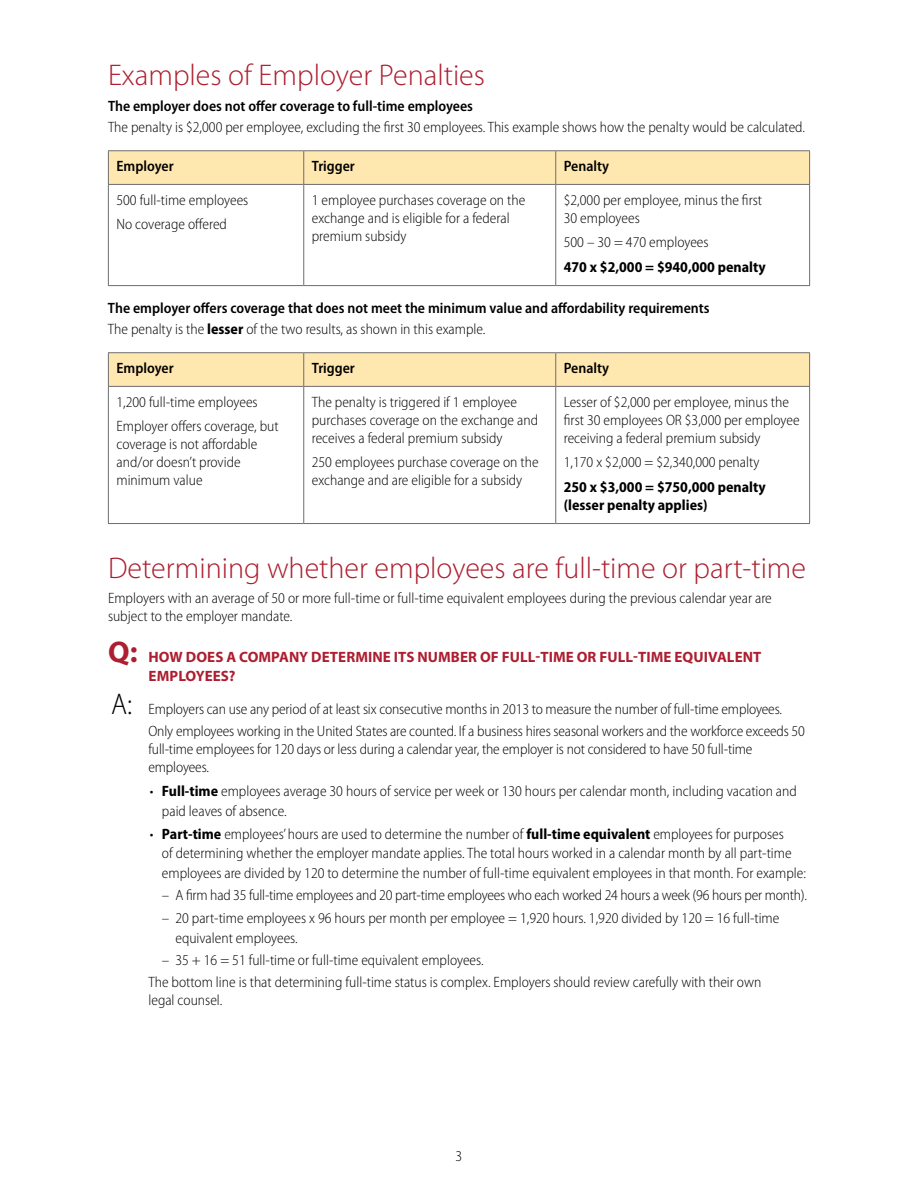
<style>
.page{position:relative;width:918px;height:1188px;background:#fff}
.page>*{position:absolute;margin:0;border:0;box-sizing:border-box;transform-origin:0 0}
.t1{font:300 30px "Myriad Pro";color:#ad1e30}
.t2{font:300 semi-condensed 15px/18px "Myriad Pro";color:#000}
.t3{font:600 semi-condensed 15px/21.3px "Myriad Pro";color:#000}
.t4{font:700 15px/19.5px "Myriad Pro";letter-spacing:.005em;color:#ad1e30}
.t5{font:700 semi-condensed 15px/18px "Myriad Pro";color:#000}
.s1{font-weight:300}
.s2{font-weight:700}
.s3{font-size:30px}
</style>
<div class="page">
<div style="left:109px;top:151px;width:700px;height:33px;background:#ffe7b0"></div>
<hr style="left:108px;top:150px;width:196px;height:1px;background:#6d6e71">
<hr style="left:108px;top:151px;width:1px;height:33px;background:#6d6e71">
<hr style="left:304px;top:150px;width:252px;height:1px;background:#6d6e71">
<hr style="left:303px;top:151px;width:1px;height:33px;background:#6d6e71">
<hr style="left:556px;top:150px;width:254px;height:1px;background:#6d6e71">
<hr style="left:555px;top:151px;width:1px;height:33px;background:#6d6e71">
<hr style="left:809px;top:151px;width:1px;height:33px;background:#6d6e71">
<hr style="left:108px;top:184px;width:196px;height:1px;background:#6d6e71">
<hr style="left:108px;top:185px;width:1px;height:100px;background:#6d6e71">
<hr style="left:304px;top:184px;width:252px;height:1px;background:#6d6e71">
<hr style="left:303px;top:185px;width:1px;height:100px;background:#6d6e71">
<hr style="left:556px;top:184px;width:254px;height:1px;background:#6d6e71">
<hr style="left:555px;top:185px;width:1px;height:100px;background:#6d6e71">
<hr style="left:809px;top:185px;width:1px;height:100px;background:#6d6e71">
<hr style="left:108px;top:285px;width:196px;height:1px;background:#6d6e71">
<hr style="left:304px;top:285px;width:252px;height:1px;background:#6d6e71">
<hr style="left:556px;top:285px;width:254px;height:1px;background:#6d6e71">
<div style="left:109px;top:353px;width:700px;height:33px;background:#ffe7b0"></div>
<hr style="left:108px;top:352px;width:196px;height:1px;background:#6d6e71">
<hr style="left:108px;top:353px;width:1px;height:33px;background:#6d6e71">
<hr style="left:304px;top:352px;width:252px;height:1px;background:#6d6e71">
<hr style="left:303px;top:353px;width:1px;height:33px;background:#6d6e71">
<hr style="left:556px;top:352px;width:254px;height:1px;background:#6d6e71">
<hr style="left:555px;top:353px;width:1px;height:33px;background:#6d6e71">
<hr style="left:809px;top:353px;width:1px;height:33px;background:#6d6e71">
<hr style="left:108px;top:386px;width:196px;height:1px;background:#6d6e71">
<hr style="left:108px;top:387px;width:1px;height:136px;background:#6d6e71">
<hr style="left:304px;top:386px;width:252px;height:1px;background:#6d6e71">
<hr style="left:303px;top:387px;width:1px;height:136px;background:#6d6e71">
<hr style="left:556px;top:386px;width:254px;height:1px;background:#6d6e71">
<hr style="left:555px;top:387px;width:1px;height:136px;background:#6d6e71">
<hr style="left:809px;top:387px;width:1px;height:136px;background:#6d6e71">
<hr style="left:108px;top:523px;width:196px;height:1px;background:#6d6e71">
<hr style="left:304px;top:523px;width:252px;height:1px;background:#6d6e71">
<hr style="left:556px;top:523px;width:254px;height:1px;background:#6d6e71">
<h1 class="t1" style="left:108px;top:58px;width:379px">Examples of Employer Penalties</h1>
<p class="t3" style="left:108px;top:96px;width:366px">The employer does not offer coverage to full-time employees</p>
<p class="t2" style="left:108px;top:119px;width:699px">The penalty is $2,000 per employee, excluding the first 30 employees. This example shows how the penalty would be calculated.</p>
<p class="t3" style="left:116px;top:156px;width:59px">Employer</p>
<p class="t3" style="left:312px;top:156px;width:45px">Trigger</p>
<p class="t3" style="left:564px;top:156px;width:47px">Penalty</p>
<p class="t2" style="left:116px;top:188px;width:133px;line-height:24.8px">500 full-time employees<br>No coverage offered</p>
<p class="t2" style="left:312px;top:191px;width:215px">1 employee purchases coverage on the exchange and is eligible for a federal premium subsidy</p>
<p class="t2" style="left:564px;top:191px;width:200px">$2,000 per employee, minus the first<br>30 employees</p>
<p class="t2" style="left:564px;top:234px;width:146px">500 – 30 = 470 employees</p>
<p class="t5" style="left:564px;top:258px;width:203px">470 x $2,000 = $940,000 penalty</p>
<p class="t3" style="left:108px;top:298px;width:603px">The employer offers coverage that does not meet the minimum value and affordability requirements<br><span class="s1">The penalty is the</span> <span class="s2">lesser</span> <span class="s1">of the two results, as shown in this example.</span></p>
<p class="t3" style="left:116px;top:357px;width:59px">Employer</p>
<p class="t3" style="left:312px;top:357px;width:45px">Trigger</p>
<p class="t3" style="left:564px;top:357px;width:47px">Penalty</p>
<p class="t2" style="left:116px;top:389px;width:164px;line-height:24.8px">1,200 full-time employees<br>Employer offers coverage, but</p>
<p class="t2" style="left:116px;top:436px;width:142px">coverage is not affordable and/or doesn’t provide minimum value</p>
<p class="t2" style="left:564px;top:393px;width:237px">Lesser of $2,000 per employee, minus the first 30 employees OR $3,000 per employee receiving a federal premium subsidy</p>
<p class="t2" style="left:564px;top:454px;width:197px">1,170 x $2,000 = $2,340,000 penalty</p>
<p class="t5" style="left:564px;top:478px;width:203px">250 x $3,000 = $750,000 penalty (lesser penalty applies)</p>
<p class="t2" style="left:312px;top:393px;width:228px">The penalty is triggered if 1 employee purchases coverage on the exchange and receives a federal premium subsidy</p>
<p class="t2" style="left:312px;top:454px;width:228px">250 employees purchase coverage on the exchange and are eligible for a subsidy</p>
<h1 class="t1" style="left:108px;top:551px;width:700px">Determining whether employees are full-time or part-time</h1>
<p class="t2" style="left:108px;top:589px;width:665px">Employers with an average of 50 or more full-time or full-time equivalent employees during the previous calendar year are subject to the employer mandate.</p>
<p class="t4" style="left:149px;top:646px;width:614px;text-indent:-40px"><span class="s3">Q:</span> HOW DOES A COMPANY DETERMINE ITS NUMBER OF FULL-TIME OR FULL-TIME EQUIVALENT<br>EMPLOYEES?</p>
<p class="t2" style="left:148px;top:699px;width:658px;line-height:21.3px;text-indent:-37px"><span class="s3">A:</span> Employers can use any period of at least six consecutive months in 2013 to measure the number of full-time employees.<br>Only employees working in the United States are counted. If a business hires seasonal workers and the workforce exceeds 50</p>
<p class="t2" style="left:148px;top:740px;width:606px">full-time employees for 120 days or less during a calendar year, the employer is not considered to have 50 full-time employees.</p>
<p class="t2" style="left:162px;top:782px;width:636px;line-height:19.5px;text-indent:-12px">• <span class="s2">Full-time</span> employees average 30 hours of service per week or 130 hours per calendar month, including vacation and paid leaves of absence.</p>
<p class="t2" style="left:162px;top:824px;width:645px;line-height:19.5px;text-indent:-12px">• <span class="s2">Part-time</span> employees’ hours are used to determine the number of <span class="s2">full-time equivalent</span> employees for purposes<br>of determining whether the employer mandate applies. The total hours worked in a calendar month by all part-time employees are divided by 120 to determine the number of full-time equivalent employees in that month. For example:</p>
<p class="t2" style="left:162px;top:887px;width:647px">– A firm had 35 full-time employees and 20 part-time employees who each worked 24 hours a week (96 hours per month).</p>
<p class="t2" style="left:175px;top:909px;width:605px;line-height:19.5px;text-indent:-14px">– 20 part-time employees x 96 hours per month per employee = 1,920 hours. 1,920 divided by 120 = 16 full-time equivalent employees.</p>
<p class="t2" style="left:148px;top:950px;width:614px;line-height:21.3px;text-indent:14px">– 35 + 16 = 51 full-time or full-time equivalent employees.<br>The bottom line is that determining full-time status is complex. Employers should review carefully with their own</p>
<p class="t2" style="left:148px;top:991px;width:75px">legal counsel.</p>
<p class="t2" style="left:456px;top:1148px;width:8px">3</p>
</div>
